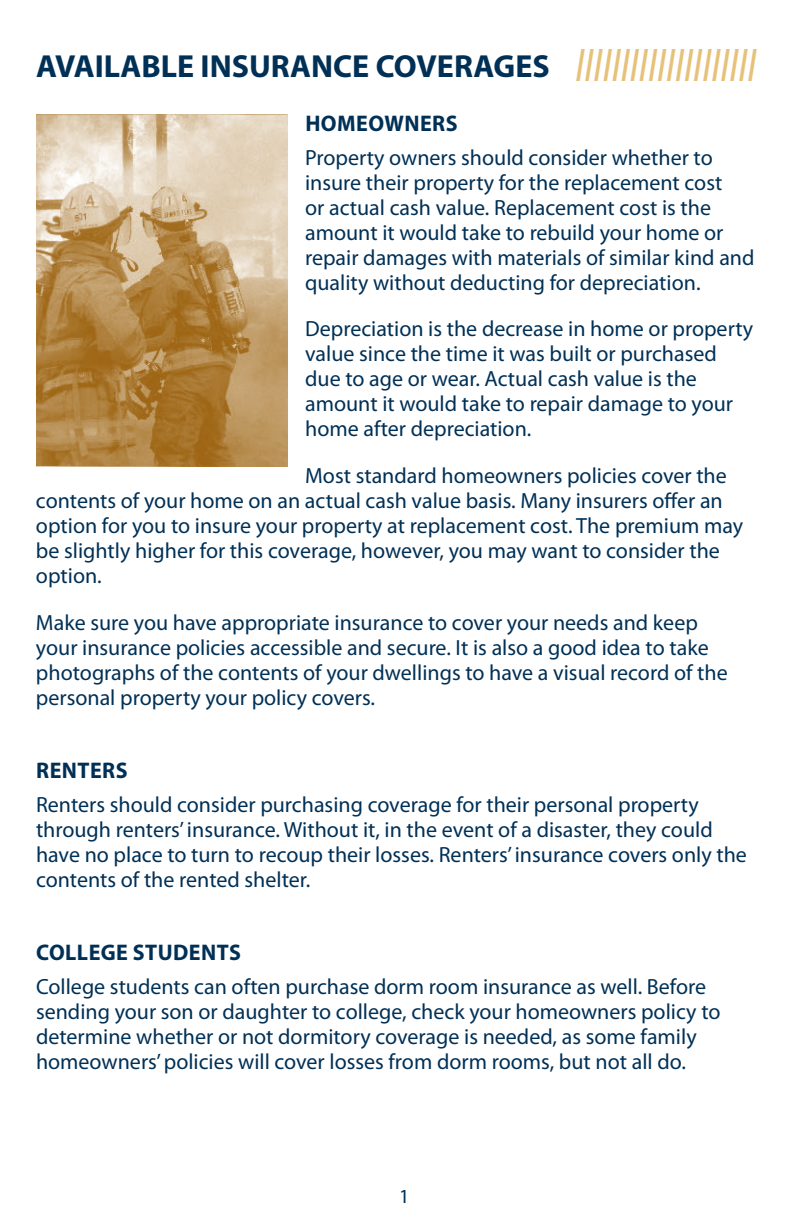
<style>
.page{position:relative;width:792px;height:1224px;background:#fff}
.page>*{position:absolute;margin:0;border:0;box-sizing:border-box;transform-origin:0 0}
.t1{font:700 32px "Myriad Pro";color:#003056}
.t2{font:700 22.6px "Myriad Pro";letter-spacing:.02em;color:#003056}
.t3{font:22px/25px "Myriad Pro";color:#003056}
.t4{font:20px "Myriad Pro";color:#003056}
.s1{font-style:italic;color:#e6c179}
</style>
<div class="page">
<img style="left:36px;top:114px;width:251px;height:352px">
<h1 class="t1" style="left:36px;top:46px;width:728px">AVAILABLE INSURANCE COVERAGES <span class="s1">||||||||||||||||||||</span></h1>
<p class="t2" style="left:305px;top:108px;width:154px">HOMEOWNERS</p>
<p class="t3" style="left:305px;top:145px;width:451px">Property owners should consider whether to insure their property for the replacement cost<br>or actual cash value. Replacement cost is the amount it would take to rebuild your home or repair damages with materials of similar kind and quality without deducting for depreciation.</p>
<p class="t3" style="left:305px;top:316px;width:450px">Depreciation is the decrease in home or property value since the time it was built or purchased due to age or wear. Actual cash value is the amount it would take to repair damage to your home after depreciation.</p>
<p class="t3" style="left:36px;top:463px;width:709px;text-indent:269px">Most standard homeowners policies cover the contents of your home on an actual cash value basis. Many insurers offer an option for you to insure your property at replacement cost. The premium may be slightly higher for this coverage, however, you may want to consider the option.</p>
<p class="t3" style="left:36px;top:609px;width:693px">Make sure you have appropriate insurance to cover your needs and keep your insurance policies accessible and secure. It is also a good idea to take photographs of the contents of your dwellings to have a visual record of the personal property your policy covers.</p>
<p class="t2" style="left:36px;top:755px;width:93px">RENTERS</p>
<p class="t3" style="left:36px;top:792px;width:712px">Renters should consider purchasing coverage for their personal property through renters’ insurance. Without it, in the event of a disaster, they could have no place to turn to recoup their losses. Renters’ insurance covers only the contents of the rented shelter.</p>
<p class="t2" style="left:36px;top:938px;width:206px">COLLEGE STUDENTS</p>
<p class="t3" style="left:36px;top:974px;width:686px">College students can often purchase dorm room insurance as well. Before sending your son or daughter to college, check your homeowners policy to determine whether or not dormitory coverage is needed, as some family homeowners’ policies will cover losses from dorm rooms, but not all do.</p>
<p class="t4" style="left:399px;top:1184px;width:12px">1</p>
</div>
